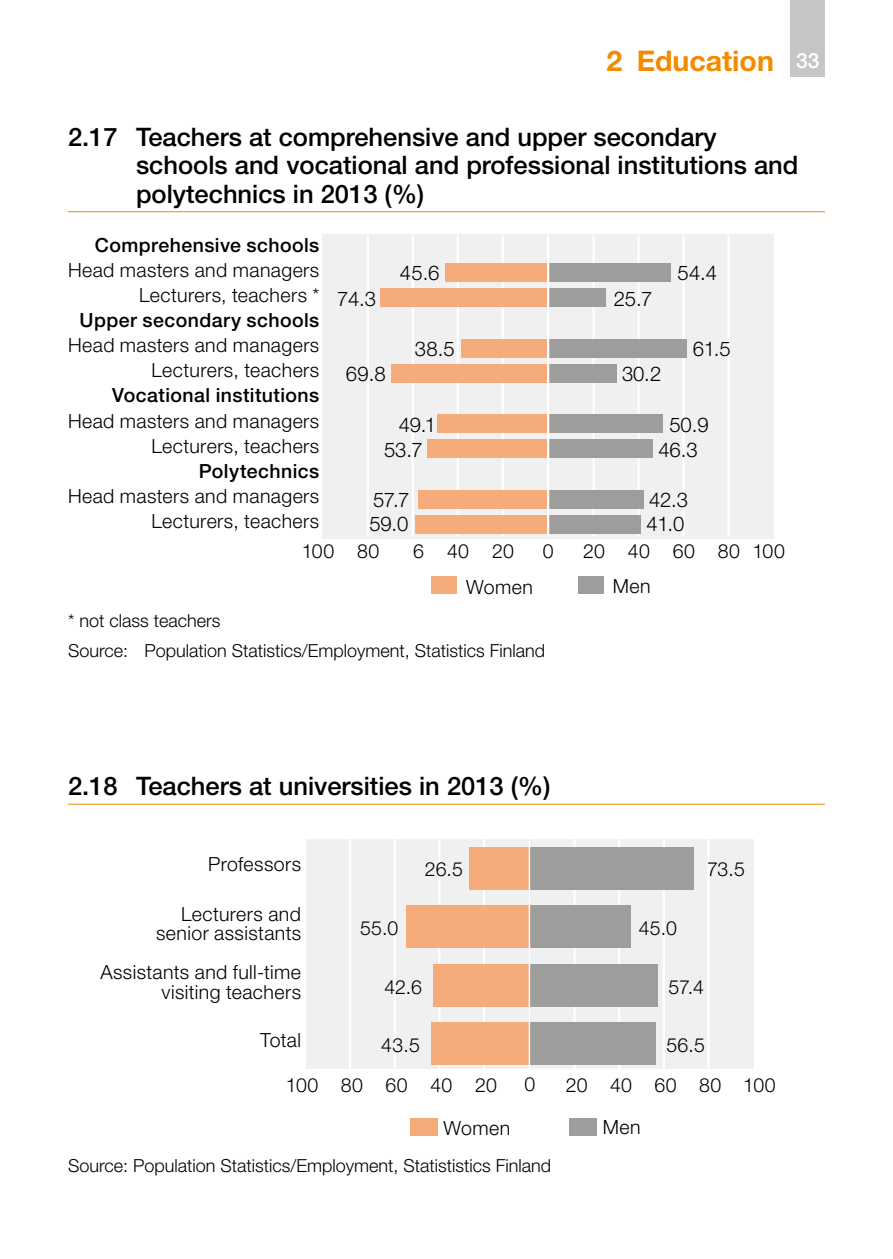
<style>
.page{position:relative;width:893px;height:1259px;background:#fff}
.page>*{position:absolute;margin:0;border:0;box-sizing:border-box;transform-origin:0 0}
.t1{font:700 28.5px "Helvetica Neue LT Std";color:#f38a00}
.Kuvio-Taulukko-otsik{font:500 25.5px/28.5px "Helvetica Neue LT Std";color:#000}
.t2{font:300 20.4px "Helvetica Neue LT Std";letter-spacing:-.015em;color:#000}
.t3{font:300 19.5px/19.5px "Helvetica Neue LT Std";letter-spacing:.02em;color:#000;text-align:right}
.t4{font:500 19.5px "Helvetica Neue LT Std";letter-spacing:.02em;color:#000}
.Kuvio_lahde{font:300 18px "Helvetica Neue LT Std";color:#000}
.Kuvio_alaviite{font:300 18px "Helvetica Neue LT Std";color:#000}
.s1{font-weight:500;font-size:21px;color:#fff}
</style>
<div class="page">
<div style="left:791px;top:0;width:34px;height:77px;background:#c6c6c6"></div>
<hr style="left:68px;top:211px;width:757px;height:1px;background:#f38a00">
<div style="left:322px;top:234px;width:451px;height:304px;background:#f0f0f0"></div>
<hr style="left:367px;top:235px;width:2px;height:302px;background:#fff">
<hr style="left:412px;top:235px;width:2px;height:302px;background:#fff">
<hr style="left:457px;top:235px;width:2px;height:302px;background:#fff">
<hr style="left:502px;top:235px;width:2px;height:302px;background:#fff">
<div style="left:445px;top:264px;width:103px;height:18px;background:#f6ab7b"></div>
<div style="left:381px;top:289px;width:167px;height:18px;background:#f6ab7b"></div>
<div style="left:461px;top:339px;width:87px;height:18px;background:#f6ab7b"></div>
<div style="left:391px;top:364px;width:157px;height:18px;background:#f6ab7b"></div>
<div style="left:437px;top:414px;width:111px;height:19px;background:#f6ab7b"></div>
<div style="left:427px;top:440px;width:121px;height:18px;background:#f6ab7b"></div>
<div style="left:418px;top:490px;width:130px;height:18px;background:#f6ab7b"></div>
<div style="left:415px;top:515px;width:133px;height:18px;background:#f6ab7b"></div>
<div style="left:432px;top:577px;width:25px;height:17px;background:#f6ab7b"></div>
<div style="left:578px;top:576px;width:26px;height:17px;background:#9d9d9c"></div>
<hr style="left:592px;top:235px;width:3px;height:302px;background:#fff">
<hr style="left:637px;top:235px;width:3px;height:302px;background:#fff">
<hr style="left:682px;top:235px;width:3px;height:302px;background:#fff">
<hr style="left:727px;top:235px;width:3px;height:302px;background:#fff">
<div style="left:549px;top:264px;width:122px;height:18px;background:#9d9d9c"></div>
<div style="left:549px;top:289px;width:57px;height:18px;background:#9d9d9c"></div>
<div style="left:549px;top:339px;width:138px;height:18px;background:#9d9d9c"></div>
<div style="left:549px;top:364px;width:67px;height:18px;background:#9d9d9c"></div>
<div style="left:549px;top:414px;width:114px;height:19px;background:#9d9d9c"></div>
<div style="left:549px;top:440px;width:104px;height:18px;background:#9d9d9c"></div>
<div style="left:549px;top:490px;width:95px;height:18px;background:#9d9d9c"></div>
<div style="left:549px;top:515px;width:92px;height:18px;background:#9d9d9c"></div>
<hr style="left:547px;top:235px;width:2px;height:301px;background:#fff">
<hr style="left:68px;top:803px;width:757px;height:1px;background:#f38a00">
<div style="left:306px;top:839px;width:447px;height:229px;background:#f0f0f0"></div>
<div style="left:410px;top:1119px;width:28px;height:17px;background:#f6ab7b"></div>
<div style="left:569px;top:1118px;width:28px;height:17px;background:#9d9d9c"></div>
<hr style="left:349px;top:839px;width:2px;height:233px;background:#fff">
<hr style="left:394px;top:839px;width:2px;height:233px;background:#fff">
<hr style="left:438px;top:839px;width:2px;height:233px;background:#fff">
<hr style="left:483px;top:839px;width:2px;height:233px;background:#fff">
<div style="left:469px;top:847px;width:60px;height:42px;background:#f6ab7b"></div>
<div style="left:406px;top:906px;width:123px;height:42px;background:#f6ab7b"></div>
<div style="left:434px;top:964px;width:95px;height:42px;background:#f6ab7b"></div>
<div style="left:432px;top:1022px;width:97px;height:42px;background:#f6ab7b"></div>
<hr style="left:573px;top:839px;width:3px;height:233px;background:#fff">
<hr style="left:618px;top:839px;width:2px;height:233px;background:#fff">
<hr style="left:663px;top:839px;width:2px;height:233px;background:#fff">
<hr style="left:707px;top:839px;width:2px;height:233px;background:#fff">
<div style="left:530px;top:847px;width:164px;height:42px;background:#9d9d9c"></div>
<div style="left:530px;top:906px;width:100px;height:42px;background:#9d9d9c"></div>
<div style="left:530px;top:964px;width:128px;height:42px;background:#9d9d9c"></div>
<div style="left:530px;top:1022px;width:126px;height:42px;background:#9d9d9c"></div>
<hr style="left:529px;top:838px;width:1px;height:233px;background:#fff">
<h1 class="t1" style="left:607px;top:43px;width:214px">2 Education <span class="s1">33</span></h1>
<h2 class="Kuvio-Taulukko-otsik" style="left:136px;top:122px;width:664px;text-indent:-68px">2.17 Teachers at comprehensive and upper secondary schools and vocational and professional institutions and polytechnics in 2013 (%)</h2>
<p class="t4" style="left:95px;top:233px;width:226px">Comprehensive schools</p>
<p class="t3" style="left:68px;top:260px;width:253px">Head masters and managers</p>
<p class="t3" style="left:139px;top:285px;width:182px">Lecturers, teachers *</p>
<p class="t4" style="left:80px;top:308px;width:241px">Upper secondary schools</p>
<p class="t3" style="left:68px;top:335px;width:253px">Head masters and managers</p>
<p class="t3" style="left:151px;top:360px;width:169px">Lecturers, teachers</p>
<p class="t4" style="left:112px;top:384px;width:209px">Vocational institutions</p>
<p class="t3" style="left:68px;top:410px;width:253px">Head masters and managers</p>
<p class="t3" style="left:151px;top:435px;width:169px">Lecturers, teachers</p>
<p class="t4" style="left:199px;top:459px;width:122px">Polytechnics</p>
<p class="t3" style="left:68px;top:486px;width:253px">Head masters and managers</p>
<p class="t3" style="left:151px;top:511px;width:169px">Lecturers, teachers</p>
<p class="t2" style="left:400px;top:260px;width:41px">45.6</p>
<p class="t2" style="left:678px;top:260px;width:41px">54.4</p>
<p class="t2" style="left:337px;top:286px;width:41px">74.3</p>
<p class="t2" style="left:614px;top:286px;width:40px">25.7</p>
<p class="t2" style="left:415px;top:336px;width:42px">38.5</p>
<p class="t2" style="left:693px;top:336px;width:40px">61.5</p>
<p class="t2" style="left:346px;top:361px;width:41px">69.8</p>
<p class="t2" style="left:622px;top:361px;width:41px">30.2</p>
<p class="t2" style="left:399px;top:412px;width:39px">49.1</p>
<p class="t2" style="left:669px;top:412px;width:41px">50.9</p>
<p class="t2" style="left:384px;top:437px;width:40px">53.7</p>
<p class="t2" style="left:658px;top:437px;width:41px">46.3</p>
<p class="t2" style="left:373px;top:487px;width:38px">57.7</p>
<p class="t2" style="left:649px;top:487px;width:40px">42.3</p>
<p class="t2" style="left:369px;top:512px;width:40px">59.0</p>
<p class="t2" style="left:646px;top:512px;width:39px">41.0</p>
<p class="t3" style="left:302px;top:540px;width:79px">100 80</p>
<p class="t3" style="left:413px;top:540px;width:102px">6 40 20</p>
<p class="t3" style="left:543px;top:540px;width:12px">0</p>
<p class="t3" style="left:583px;top:540px;width:203px">20 40 60 80 100</p>
<p class="t3" style="left:466px;top:576px;width:68px">Women</p>
<p class="t3" style="left:613px;top:576px;width:39px">Men</p>
<p class="Kuvio_alaviite" style="left:68px;top:610px;width:154px">* not class teachers</p>
<p class="Kuvio_lahde" style="left:68px;top:639px;width:479px">Source: Population Statistics/Employment, Statistics Finland</p>
<h2 class="Kuvio-Taulukko-otsik" style="left:68px;top:771px;width:484px">2.18 Teachers at universities in 2013 (%)</h2>
<p class="t3" style="left:208px;top:854px;width:94px">Professors</p>
<p class="t3" style="left:156px;top:903px;width:146px">Lecturers and senior assistants</p>
<p class="t3" style="left:100px;top:962px;width:202px">Assistants and full-time visiting teachers</p>
<p class="t3" style="left:260px;top:1029px;width:42px">Total</p>
<p class="t3" style="left:425px;top:859px;width:40px">26.5</p>
<p class="t3" style="left:707px;top:859px;width:39px">73.5</p>
<p class="t3" style="left:360px;top:917px;width:40px">55.0</p>
<p class="t3" style="left:639px;top:917px;width:40px">45.0</p>
<p class="t3" style="left:385px;top:976px;width:39px">42.6</p>
<p class="t3" style="left:668px;top:976px;width:37px">57.4</p>
<p class="t3" style="left:381px;top:1035px;width:40px">43.5</p>
<p class="t3" style="left:667px;top:1035px;width:40px">56.5</p>
<p class="t3" style="left:286px;top:1074px;width:213px">100 80 60 40 20</p>
<p class="t3" style="left:525px;top:1074px;width:12px">0</p>
<p class="t3" style="left:566px;top:1074px;width:212px">20 40 60 80 100</p>
<p class="t3" style="left:444px;top:1117px;width:68px">Women</p>
<p class="t3" style="left:603px;top:1117px;width:39px">Men</p>
<p class="Kuvio_lahde" style="left:68px;top:1154px;width:485px">Source: Population Statistics/Employment, Statististics Finland</p>
</div>
